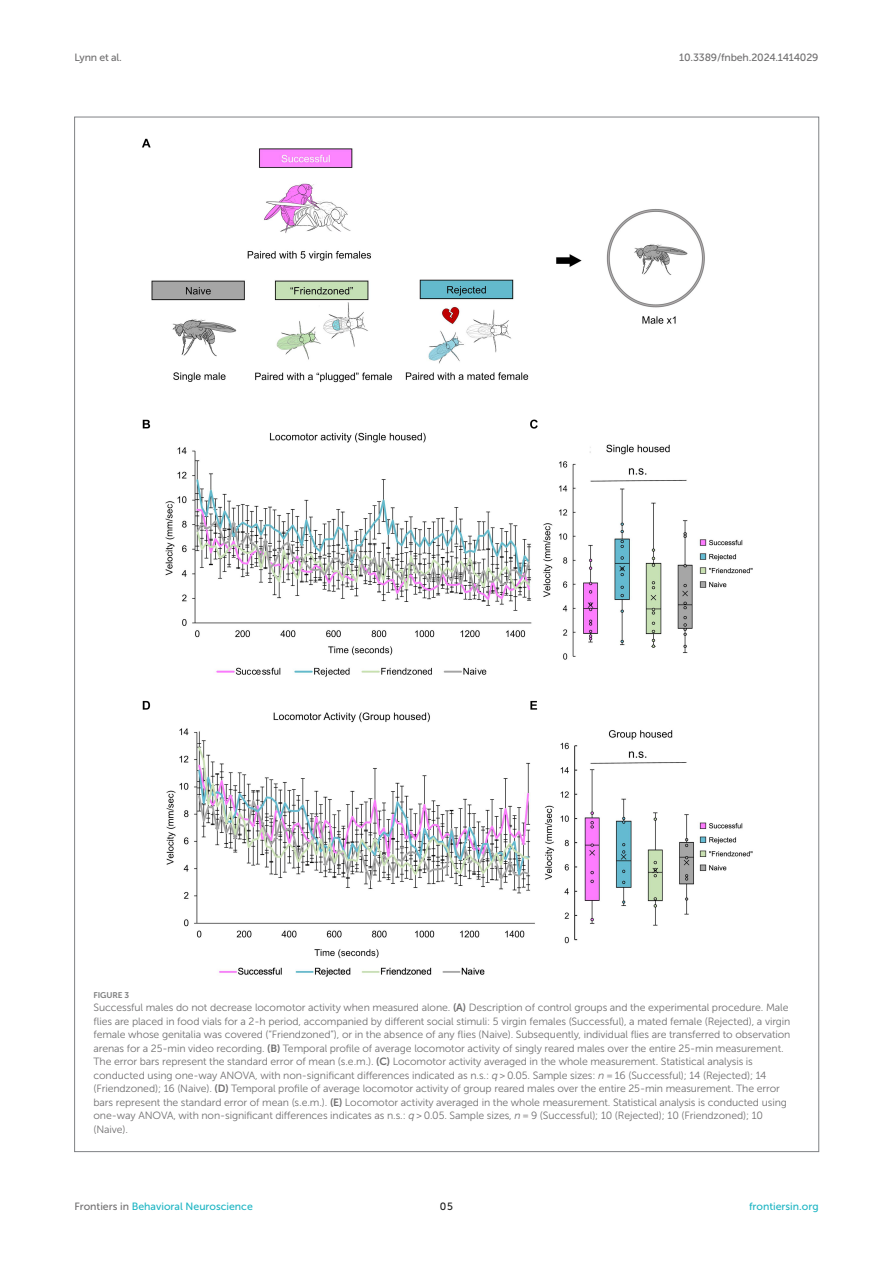
<style>
.page{position:relative;width:893px;height:1263px;background:#fff}
.page>*{position:absolute;margin:0;border:0;box-sizing:border-box;transform-origin:0 0}
.FIG_LEG{font:10.5px/13.5px "Museo Sans 300";letter-spacing:-.01em;color:#706f70}
.t1{font:10.5px "Museo Sans 500";color:#1db5c3}
.t2{font:10.5px "Museo Sans 500";letter-spacing:-.015em;color:#706f70}
.t3{font:10.5px "Museo Sans 500";color:#1b1c1b}
.FIG_HD{font:8.25px "Museo Sans 700";letter-spacing:-.01em;color:#7e7f7f}
.s1{font-family:"Museo Sans 700"}
.s2{font-style:italic}
.s3{color:#706f70}
</style>
<div class="page">
<img style="left:142px;top:138px;width:611px;height:839px">
<p class="t2" style="left:74px;top:51px;width:49px">Lynn et al.</p>
<p class="t2" style="left:679px;top:51px;width:141px">10.3389/fnbeh.2024.1414029</p>
<p class="FIG_HD" style="left:94px;top:990px;width:37px">FIGURE 3</p>
<p class="FIG_LEG" style="left:94px;top:1001px;width:698px">Successful males do not decrease locomotor activity when measured alone. <span class="s1">(A)</span> Description of control groups and the experimental procedure. Male flies are placed in food vials for a 2-h period, accompanied by different social stimuli: 5 virgin females (Successful), a mated female (Rejected), a virgin female whose genitalia was covered (“Friendzoned”), or in the absence of any flies (Naive). Subsequently, individual flies are transferred to observation arenas for a 25-min video recording. <span class="s1">(B)</span> Temporal profile of average locomotor activity of singly reared males over the entire 25-min measurement.<br>The error bars represent the standard error of mean (s.e.m.). <span class="s1">(C)</span> Locomotor activity averaged in the whole measurement. Statistical analysis is conducted using one-way ANOVA, with non-significant differences indicated as n.s.: <span class="s2">q</span> &gt; 0.05. Sample sizes: <span class="s2">n</span> = 16 (Successful); 14 (Rejected); 14 (Friendzoned); 16 (Naive). <span class="s1">(D)</span> Temporal profile of average locomotor activity of group reared males over the entire 25-min measurement. The error bars represent the standard error of mean (s.e.m.). <span class="s1">(E)</span> Locomotor activity averaged in the whole measurement. Statistical analysis is conducted using one-way ANOVA, with non-significant differences indicates as n.s.: <span class="s2">q</span> &gt; 0.05. Sample sizes, <span class="s2">n</span> = 9 (Successful); 10 (Rejected); 10 (Friendzoned); 10 (Naive).</p>
<p class="t1" style="left:74px;top:1200px;width:180px"><span class="s3">Frontiers in</span> Behavioral Neuroscience</p>
<p class="t3" style="left:440px;top:1200px;width:14px">05</p>
<p class="t1" style="left:749px;top:1200px;width:71px">frontiersin.org</p>
</div>
